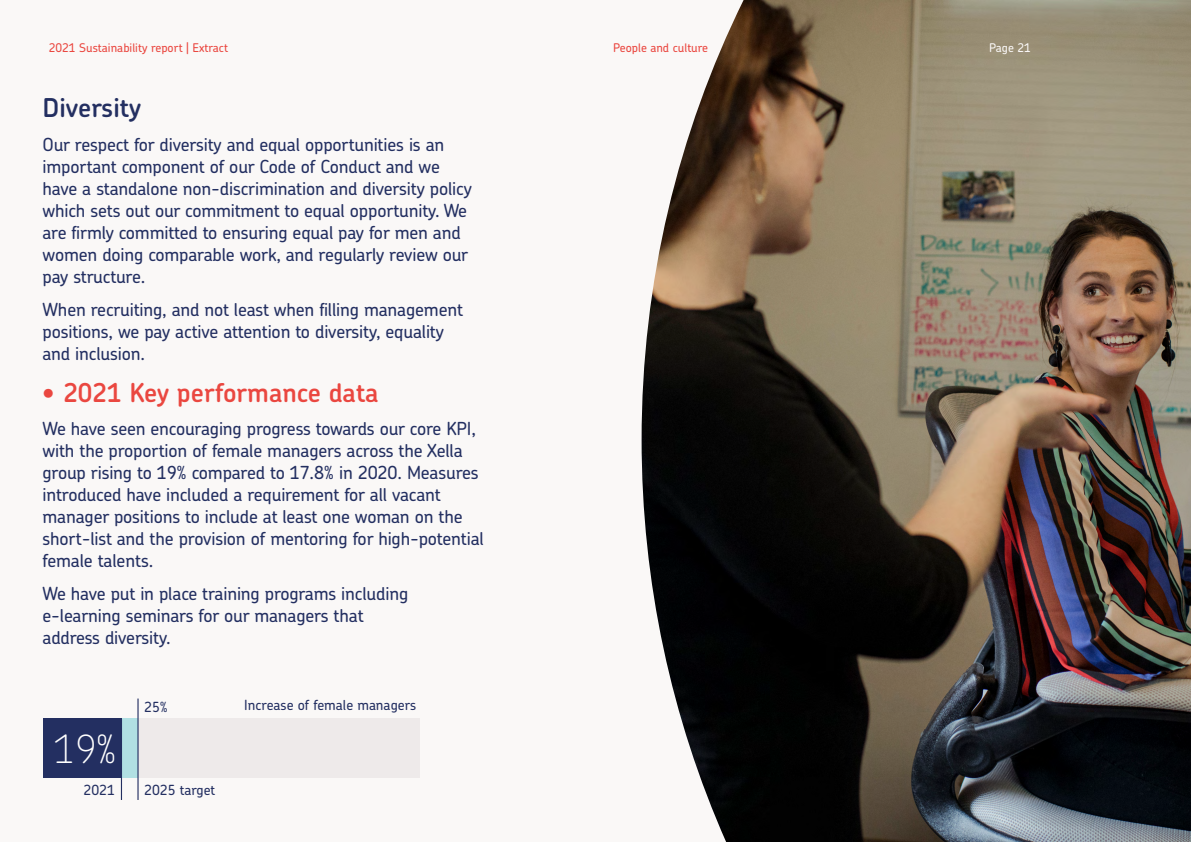
<style>
.page{position:relative;width:1191px;height:842px;background:#faf8f7}
.page>*{position:absolute;margin:0;border:0;box-sizing:border-box;transform-origin:0 0}
.t1{font:100 38.9px "Chevin Pro";color:#fff}
.t2{font:600 26px "Chevin Pro";color:#ea4740}
.t3{font:600 26px "Chevin Pro";color:#232f61}
.t4{font:500 18px/22px "Chevin Pro";letter-spacing:-.01em;color:#232f61}
.t5{font:500 14px "Chevin Pro";color:#232f61}
.t6{font:500 12px "Chevin Pro";color:#ea4740}
.t7{font:500 12px "Chevin Pro";color:#faf8f7}
</style>
<div class="page">
<img style="left:641px;top:0;width:550px;height:842px">
<div style="left:43px;top:718px;width:376px;height:60px;background:#eeeaea"></div>
<div style="left:43px;top:718px;width:79px;height:60px;background:#232f61"></div>
<div style="left:122px;top:718px;width:15px;height:60px;background:#b1e0e3"></div>
<hr style="left:137px;top:698px;width:2px;height:102px;background:#232f61">
<hr style="left:121px;top:719px;width:1px;height:81px;background:#232f61">
<p class="t6" style="left:49px;top:39px;width:181px">2021 Sustainability report | Extract</p>
<p class="t6" style="left:613px;top:39px;width:97px">People and culture</p>
<p class="t7" style="left:989px;top:39px;width:43px">Page 21</p>
<h2 class="t3" style="left:43px;top:91px;width:100px">Diversity</h2>
<p class="t4" style="left:43px;top:133px;width:431px">Our respect for diversity and equal opportunities is an important component of our Code of Conduct and we have a standalone non-discrimination and diversity policy which sets out our commitment to equal opportunity. We are firmly committed to ensuring equal pay for men and women doing comparable work, and regularly review our pay structure.</p>
<p class="t4" style="left:43px;top:298px;width:422px">When recruiting, and not least when filling management positions, we pay active attention to diversity, equality and inclusion.</p>
<h2 class="t2" style="left:43px;top:375px;width:338px">• 2021 Key performance data</h2>
<p class="t4" style="left:43px;top:417px;width:443px">We have seen encouraging progress towards our core KPI, with the proportion of female managers across the Xella group rising to 19% compared to 17.8% in 2020. Measures introduced have included a requirement for all vacant manager positions to include at least one woman on the short-list and the provision of mentoring for high-potential female talents.</p>
<p class="t4" style="left:43px;top:582px;width:367px">We have put in place training programs including e-learning seminars for our managers that address diversity.</p>
<h1 class="t1" style="left:54px;top:723px;width:64px">19%</h1>
<p class="t5" style="left:144px;top:697px;width:25px">25%</p>
<p class="t5" style="left:84px;top:780px;width:33px">2021</p>
<p class="t5" style="left:144px;top:780px;width:73px">2025 target</p>
<p class="t5" style="left:244px;top:696px;width:173px">Increase of female managers</p>
</div>
